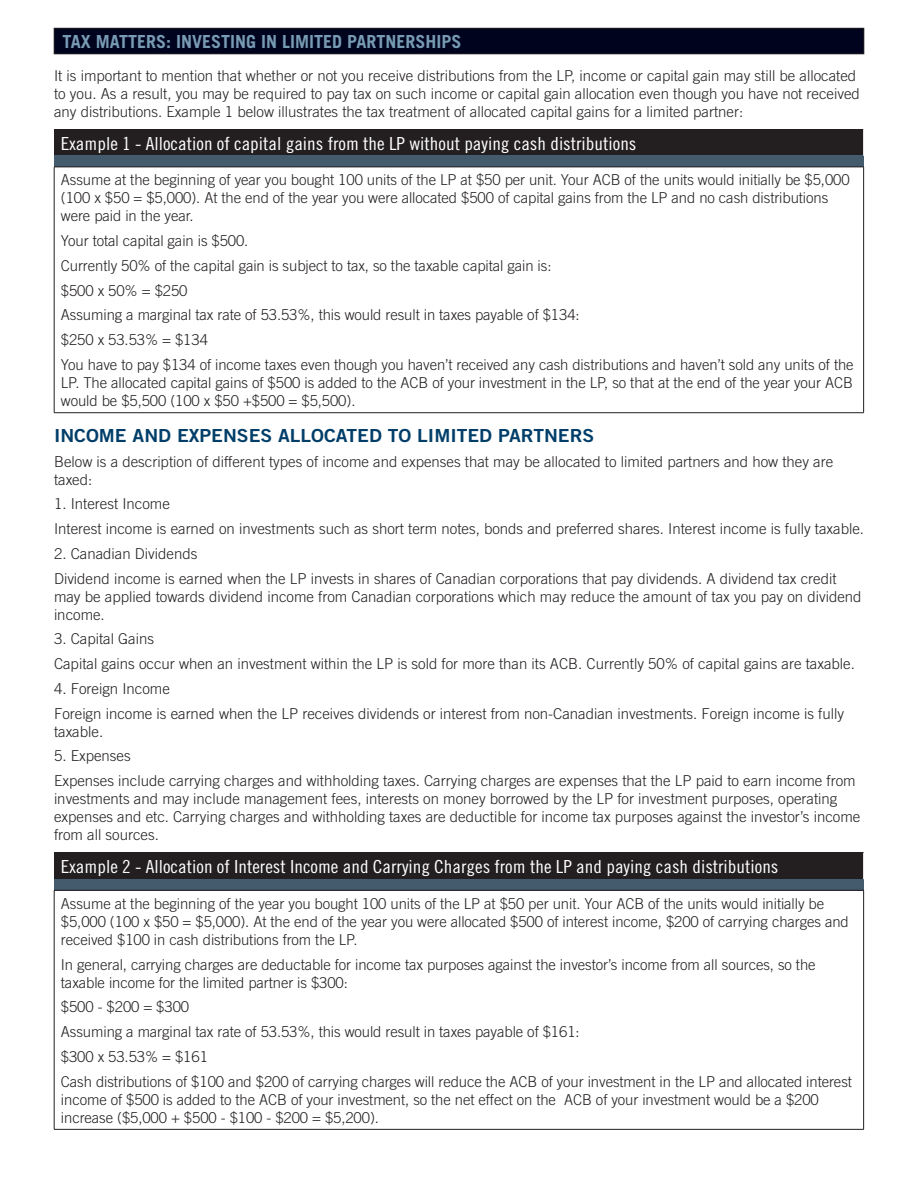
<style>
.page{position:relative;width:918px;height:1188px;background:#fff}
.page>*{position:absolute;margin:0;border:0;box-sizing:border-box;transform-origin:0 0}
.t1{font:18px "Trade Gothic Cond Eighteen";color:#fff;scale:1.08 1}
.t2{font:18px "Trade Gothic Bold Two";color:#003e69;scale:1.07 1}
.t3{font:700 18px "Trade Gothic";color:#789bb4}
.t4{font:300 15px/18px "Trade Gothic";color:#231f20}
</style>
<div class="page">
<div style="left:54px;top:28px;width:810px;height:26px;background:#00031e"></div>
<div style="left:54px;top:28px;width:810px;height:26px;border:1px solid #231f20"></div>
<div style="left:54px;top:129px;width:810px;height:27px;background:#231f20"></div>
<div style="left:54px;top:156px;width:810px;height:11px;background:#435b6d"></div>
<svg style="left:863px;top:129px;width:1px;height:27px"></svg>
<hr style="left:54px;top:167px;width:810px;height:1px;background:#231f20">
<hr style="left:54px;top:167px;width:1px;height:246px;background:#231f20">
<hr style="left:863px;top:167px;width:1px;height:246px;background:#231f20">
<hr style="left:54px;top:412px;width:810px;height:1px;background:#231f20">
<div style="left:54px;top:853px;width:810px;height:26px;background:#231f20"></div>
<div style="left:54px;top:879px;width:810px;height:11px;background:#435b6d"></div>
<svg style="left:863px;top:853px;width:1px;height:26px"></svg>
<hr style="left:54px;top:890px;width:810px;height:1px;background:#231f20">
<hr style="left:54px;top:890px;width:1px;height:239px;background:#231f20">
<hr style="left:863px;top:890px;width:1px;height:239px;background:#231f20">
<hr style="left:54px;top:1129px;width:810px;height:1px;background:#231f20">
<p class="t3" style="left:63px;top:31px;width:400px">TAX MATTERS: INVESTING IN LIMITED PARTNERSHIPS</p>
<p class="t4" style="left:54px;top:66px;width:807px">It is important to mention that whether or not you receive distributions from the LP, income or capital gain may still be allocated to you. As a result, you may be required to pay tax on such income or capital gain allocation even though you have not received any distributions. Example 1 below illustrates the tax treatment of allocated capital gains for a limited partner:</p>
<p class="t1" style="left:61px;top:132px;width:534px">Example 1 - Allocation of capital gains from the LP without paying cash distributions</p>
<p class="t4" style="left:61px;top:171px;width:790px">Assume at the beginning of year you bought 100 units of the LP at $50 per unit. Your ACB of the units would initially be $5,000 (100 x $50 = $5,000). At the end of the year you were allocated $500 of capital gains from the LP and no cash distributions were paid in the year.</p>
<p class="t4" style="left:61px;top:232px;width:189px">Your total capital gain is $500.</p>
<p class="t4" style="left:61px;top:256px;width:492px">Currently 50% of the capital gain is subject to tax, so the taxable capital gain is:</p>
<p class="t4" style="left:61px;top:281px;width:128px">$500 x 50% = $250</p>
<p class="t4" style="left:61px;top:306px;width:520px">Assuming a marginal tax rate of 53.53%, this would result in taxes payable of $134:</p>
<p class="t4" style="left:61px;top:331px;width:149px">$250 x 53.53% = $134</p>
<p class="t4" style="left:61px;top:355px;width:794px;text-align:justify">You have to pay $134 of income taxes even though you haven’t received any cash distributions and haven’t sold any units of the LP. The allocated capital gains of $500 is added to the ACB of your investment in the LP, so that at the end of the year your ACB would be $5,500 (100 x $50 +$500 = $5,500).</p>
<p class="t2" style="left:54px;top:425px;width:506px">INCOME AND EXPENSES ALLOCATED TO LIMITED PARTNERS</p>
<p class="t4" style="left:54px;top:452px;width:781px">Below is a description of different types of income and expenses that may be allocated to limited partners and how they are taxed:</p>
<p class="t4" style="left:54px;top:495px;width:117px">1. Interest Income</p>
<p class="t4" style="left:54px;top:520px;width:812px">Interest income is earned on investments such as short term notes, bonds and preferred shares. Interest income is fully taxable.</p>
<p class="t4" style="left:54px;top:544px;width:145px">2. Canadian Dividends</p>
<p class="t4" style="left:54px;top:569px;width:809px">Dividend income is earned when the LP invests in shares of Canadian corporations that pay dividends. A dividend tax credit may be applied towards dividend income from Canadian corporations which may reduce the amount of tax you pay on dividend income.</p>
<p class="t4" style="left:54px;top:630px;width:102px">3. Capital Gains</p>
<p class="t4" style="left:54px;top:655px;width:802px">Capital gains occur when an investment within the LP is sold for more than its ACB. Currently 50% of capital gains are taxable.</p>
<p class="t4" style="left:54px;top:679px;width:117px">4. Foreign Income</p>
<p class="t4" style="left:54px;top:704px;width:792px">Foreign income is earned when the LP receives dividends or interest from non-Canadian investments. Foreign income is fully taxable.</p>
<p class="t4" style="left:54px;top:747px;width:78px">5. Expenses</p>
<p class="t4" style="left:54px;top:772px;width:808px">Expenses include carrying charges and withholding taxes. Carrying charges are expenses that the LP paid to earn income from investments and may include management fees, interests on money borrowed by the LP for investment purposes, operating expenses and etc. Carrying charges and withholding taxes are deductible for income tax purposes against the investor’s income from all sources.</p>
<p class="t1" style="left:61px;top:856px;width:666px">Example 2 - Allocation of Interest Income and Carrying Charges from the LP and paying cash distributions</p>
<p class="t4" style="left:61px;top:894px;width:789px">Assume at the beginning of the year you bought 100 units of the LP at $50 per unit. Your ACB of the units would initially be $5,000 (100 x $50 = $5,000). At the end of the year you were allocated $500 of interest income, $200 of carrying charges and received $100 in cash distributions from the LP.</p>
<p class="t4" style="left:61px;top:955px;width:756px">In general, carrying charges are deductable for income tax purposes against the investor’s income from all sources, so the taxable income for the limited partner is $300:</p>
<p class="t4" style="left:61px;top:998px;width:130px">$500 - $200 = $300</p>
<p class="t4" style="left:61px;top:1023px;width:520px">Assuming a marginal tax rate of 53.53%, this would result in taxes payable of $161:</p>
<p class="t4" style="left:61px;top:1047px;width:149px">$300 x 53.53% = $161</p>
<p class="t4" style="left:61px;top:1072px;width:793px">Cash distributions of $100 and $200 of carrying charges will reduce the ACB of your investment in the LP and allocated interest income of $500 is added to the ACB of your investment, so the net effect on the ACB of your investment would be a $200 increase ($5,000 + $500 - $100 - $200 = $5,200).</p>
</div>
